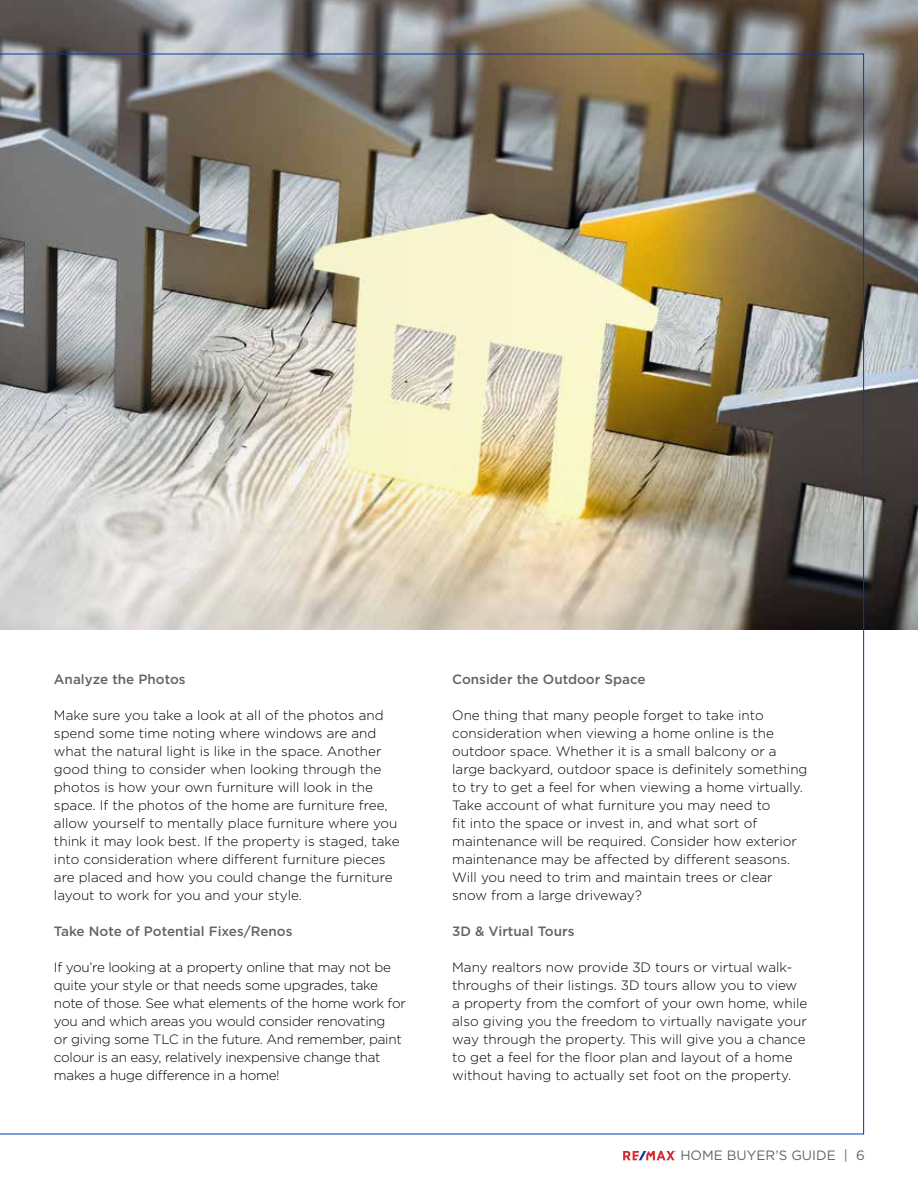
<style>
.page{position:relative;width:918px;height:1188px;background:#fff}
.page>*{position:absolute;margin:0;border:0;box-sizing:border-box;transform-origin:0 0}
.t1{font:300 13.5px/18px "Gotham HTF";color:#000}
.t2{font:300 13.5px/18px "Gotham HTF";letter-spacing:-.02em;color:#000}
.t3{font:500 13.5px "Gotham HTF";color:#636466}
.t4{font:13.5px "Gotham HTF";color:#636466}
</style>
<div class="page">
<img style="left:0;top:0;width:918px;height:630px">
<img style="left:0;top:54px;width:864px;height:1080px">
<svg style="left:623px;top:1151px;width:53px;height:9px"></svg>
<p class="t3" style="left:54px;top:672px;width:133px">Analyze the Photos</p>
<p class="t1" style="left:54px;top:706px;width:347px">Make sure you take a look at all of the photos and spend some time noting where windows are and what the natural light is like in the space. Another good thing to consider when looking through the photos is how your own furniture will look in the space. If the photos of the home are furniture free, allow yourself to mentally place furniture where you think it may look best. If the property is staged, take into consideration where different furniture pieces are placed and how you could change the furniture layout to work for you and your style.</p>
<p class="t3" style="left:54px;top:924px;width:240px">Take Note of Potential Fixes/Renos</p>
<p class="t2" style="left:54px;top:958px;width:353px">If you’re looking at a property online that may not be quite your style or that needs some upgrades, take note of those. See what elements of the home work for you and which areas you would consider renovating<br>or giving some TLC in the future. And remember, paint colour is an easy, relatively inexpensive change that makes a huge difference in a home!</p>
<p class="t3" style="left:452px;top:672px;width:195px">Consider the Outdoor Space</p>
<p class="t1" style="left:452px;top:706px;width:357px">One thing that many people forget to take into consideration when viewing a home online is the outdoor space. Whether it is a small balcony or a large backyard, outdoor space is definitely something to try to get a feel for when viewing a home virtually.<br>Take account of what furniture you may need to<br>fit into the space or invest in, and what sort of maintenance will be required. Consider how exterior maintenance may be affected by different seasons.<br>Will you need to trim and maintain trees or clear snow from a large driveway?</p>
<p class="t3" style="left:452px;top:923px;width:124px">3D &amp; Virtual Tours</p>
<p class="t1" style="left:452px;top:958px;width:357px">Many realtors now provide 3D tours or virtual walk&shy;throughs of their listings. 3D tours allow you to view a property from the comfort of your own home, while also giving you the freedom to virtually navigate your way through the property. This will give you a chance to get a feel for the floor plan and layout of a home without having to actually set foot on the property.</p>
<p class="t4" style="left:680px;top:1148px;width:186px">HOME BUYER’S GUIDE | 6</p>
</div>
